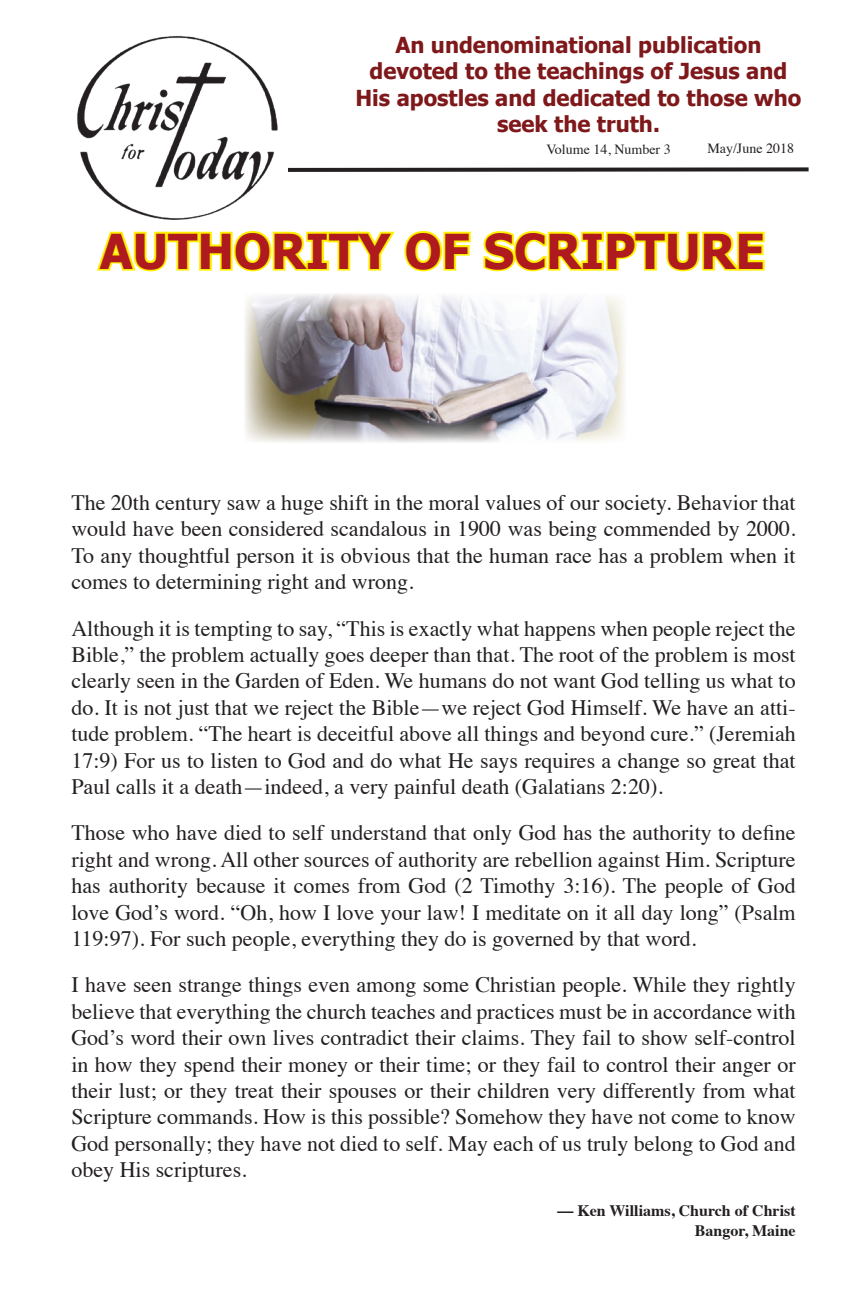
<style>
.page{position:relative;width:864px;height:1296px;background:#fff}
.page>*{position:absolute;margin:0;border:0;box-sizing:border-box;transform-origin:0 0}
.t1{font:700 48px "Tahoma";color:#ae1a1e}
.t2{font:22px/26.4px "Times";color:#231f20;text-align:justify}
.t3{font:700 22px/26.4px "Tahoma";color:#7e181a;text-align:center}
.t4{font:700 16px/19.2px "Times";color:#231f20;text-align:right}
.t5{font:14px "Times";color:#231f20}
</style>
<div class="page">
<div style="left:288px;top:167px;width:521px;height:5px;background:#231f20"></div>
<img style="left:77px;top:35px;width:201px;height:185px">
<svg style="left:97px;top:231px;width:374px;height:41px"></svg>
<svg style="left:483px;top:231px;width:282px;height:41px"></svg>
<img style="left:244px;top:294px;width:381px;height:149px">
<p class="t3" style="left:355px;top:30px;width:448px">An undenominational publication devoted to the teachings of Jesus and<br>His apostles and dedicated to those who seek the truth.</p>
<p class="t5" style="left:707px;top:135px;width:88px">May/June 2018</p>
<p class="t5" style="left:547px;top:136px;width:126px">Volume 14, Number 3</p>
<h1 class="t1" style="left:100px;top:217px;width:667px">AUTHORITY OF SCRIPTURE</h1>
<p class="t2" style="left:71px;top:487px;width:726px">The 20th century saw a huge shift in the moral values of our society. Behavior that would have been considered scandalous in 1900 was being commended by 2000.<br>To any thoughtful person it is obvious that the human race has a problem when it comes to determining right and wrong.</p>
<p class="t2" style="left:71px;top:613px;width:726px">Although it is tempting to say, “This is exactly what happens when people reject the Bible,” the problem actually goes deeper than that. The root of the problem is most clearly seen in the Garden of Eden. We humans do not want God telling us what to do. It is not just that we reject the Bible—we reject God Himself. We have an atti&shy;tude problem. “The heart is deceitful above all things and beyond cure.” (Jeremiah 17:9) For us to listen to God and do what He says requires a change so great that Paul calls it a death—indeed, a very painful death (Galatians 2:20).</p>
<p class="t2" style="left:71px;top:818px;width:726px">Those who have died to self understand that only God has the authority to define right and wrong. All other sources of authority are rebellion against Him. Scripture has authority because it comes from God (2 Timothy 3:16). The people of God love God’s word. “Oh, how I love your law! I meditate on it all day long” (Psalm 119:97). For such people, everything they do is governed by that word.</p>
<p class="t2" style="left:71px;top:970px;width:726px">I have seen strange things even among some Christian people. While they rightly believe that everything the church teaches and practices must be in accordance with God’s word their own lives contradict their claims. They fail to show self-control in how they spend their money or their time; or they fail to control their anger or their lust; or they treat their spouses or their children very differently from what Scripture commands. How is this possible? Somehow they have not come to know God personally; they have not died to self. May each of us truly belong to God and obey His scriptures.</p>
<p class="t4" style="left:557px;top:1200px;width:240px">–– Ken Williams, Church of Christ<br>Bangor, Maine</p>
</div>
